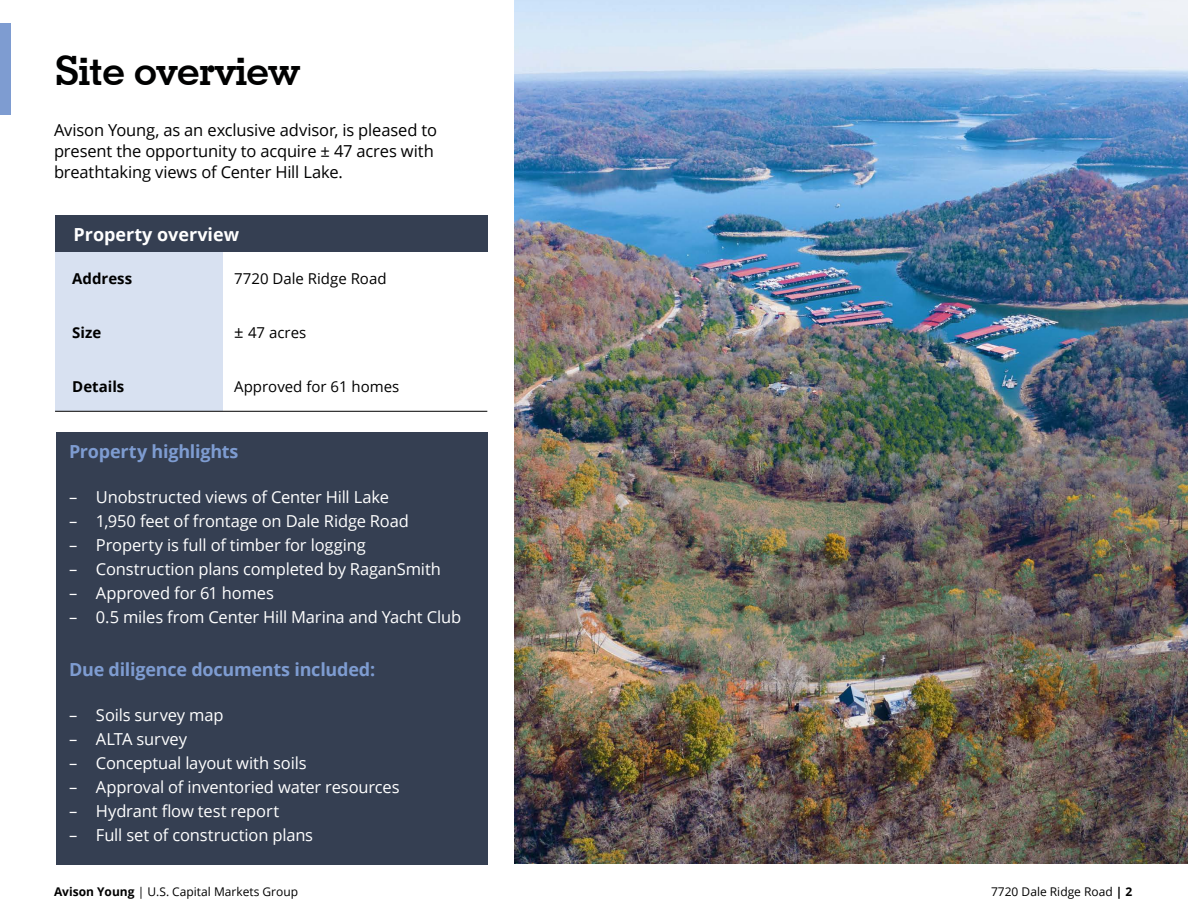
<style>
.page{position:relative;width:1188px;height:918px;background:#fff}
.page>*{position:absolute;margin:0;border:0;box-sizing:border-box;transform-origin:0 0}
.t1{font:700 40.5px "Geometric Slab 703 BT";letter-spacing:-.02em;color:#000101}
.t2{font:700 18px "Open Sans";letter-spacing:-.01em;color:#7e9cd1}
.t3{font:700 18px "Open Sans";color:#fff}
.t4{font:16.5px "Open Sans";letter-spacing:-.01em;color:#fff}
.t5{font:16.5px/21px "Open Sans";letter-spacing:-.01em;color:#000101}
.t6{font:15px "Open Sans";color:#000}
.t7{font:700 15px "Open Sans";color:#000}
.t8{font:12px "Open Sans";color:#000}
.s1{color:#000}
.s2{font-size:16.5px}
.s3{font-weight:700}
.s4{font-weight:700;color:#000101}
</style>
<div class="page">
<div style="left:56px;top:432px;width:432px;height:433px;background:#353f52"></div>
<div style="left:55px;top:228px;width:168px;height:183px;background:#d8e1f1"></div>
<div style="left:55px;top:216px;width:432px;height:36px;background:#353f52"></div>
<hr style="left:55px;top:411px;width:432px;height:1px;background:#000">
<img style="left:514px;top:0;width:674px;height:864px">
<div style="left:0;top:23px;width:11px;height:91px;background:#7e9cd1"></div>
<h1 class="t1" style="left:54px;top:46px;width:248px">Site overview</h1>
<p class="t5" style="left:54px;top:119px;width:385px">Avison Young, as an exclusive advisor, is pleased to present the opportunity to acquire <span class="s1">±</span> 47 acres with breathtaking views of Center Hill Lake.</p>
<p class="t3" style="left:74px;top:222px;width:167px">Property overview</p>
<p class="t7" style="left:72px;top:268px;width:61px">Address</p>
<p class="t6" style="left:234px;top:268px;width:154px">7720 Dale Ridge Road</p>
<p class="t6" style="left:234px;top:322px;width:73px"><span class="s2">±</span> 47 acres</p>
<p class="t7" style="left:72px;top:322px;width:31px">Size</p>
<p class="t7" style="left:72px;top:376px;width:54px">Details</p>
<p class="t6" style="left:234px;top:376px;width:167px">Approved for 61 homes</p>
<p class="t2" style="left:69px;top:439px;width:171px">Property highlights</p>
<p class="t4" style="left:69px;top:486px;width:322px">– Unobstructed views of Center Hill Lake</p>
<p class="t4" style="left:69px;top:510px;width:341px">– 1,950 feet of frontage on Dale Ridge Road</p>
<p class="t4" style="left:69px;top:534px;width:298px">– Property is full of timber for logging</p>
<p class="t4" style="left:69px;top:558px;width:374px">– Construction plans completed by RaganSmith</p>
<p class="t4" style="left:69px;top:582px;width:206px">– Approved for 61 homes</p>
<p class="t4" style="left:69px;top:606px;width:394px">– 0.5 miles from Center Hill Marina and Yacht Club</p>
<p class="t2" style="left:69px;top:656px;width:308px">Due diligence documents included:</p>
<p class="t4" style="left:69px;top:703px;width:156px">– Soils survey map</p>
<p class="t4" style="left:69px;top:727px;width:120px">– ALTA survey</p>
<p class="t4" style="left:69px;top:751px;width:239px">– Conceptual layout with soils</p>
<p class="t4" style="left:69px;top:775px;width:332px">– Approval of inventoried water resources</p>
<p class="t4" style="left:69px;top:799px;width:212px">– Hydrant flow test report</p>
<p class="t4" style="left:69px;top:823px;width:246px">– Full set of construction plans</p>
<p class="t8" style="left:54px;top:883px;width:246px"><span class="s3">Avison Young</span> | U.S. Capital Markets Group</p>
<p class="t8" style="left:991px;top:883px;width:143px">7720 Dale Ridge Road <span class="s3">|</span> <span class="s4">2</span></p>
</div>
